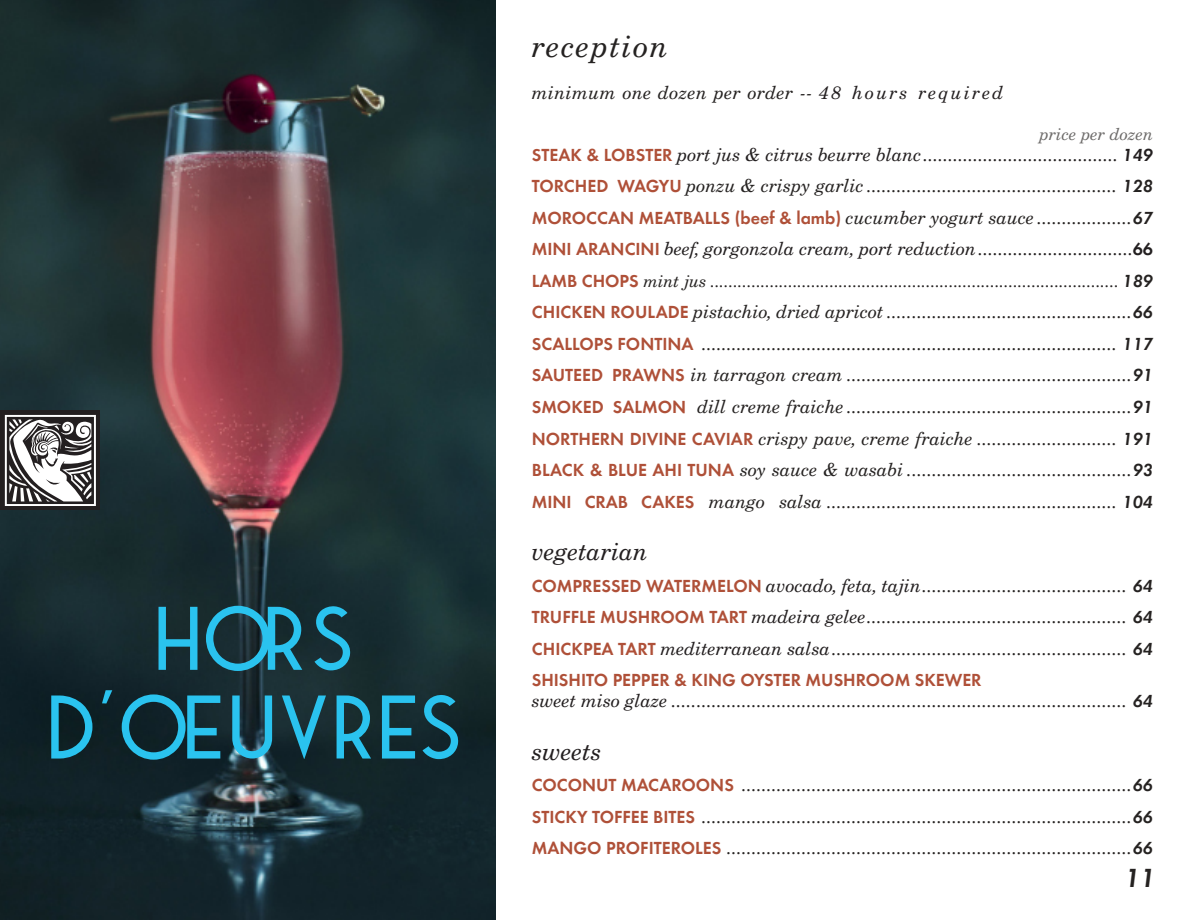
<style>
.page{position:relative;width:1190px;height:920px;background:#fff}
.page>*{position:absolute;margin:0;border:0;box-sizing:border-box;transform-origin:0 0}
.t1{font:90px/88.7px "Saveur Sans";letter-spacing:.02em;color:#2ac3ef;text-align:center}
.t2{font:italic 30px "New Century Schlbk LT Std";letter-spacing:.05em;color:#252221}
.t3{font:27px "Futura Dem Obl";color:#252221}
.t4{font:italic 24px "New Century Schlbk LT Std";color:#231f20}
.t5{font:italic 18px/31.5px "New Century Schlbk LT Std";color:#252221;text-align:justify}
.t6{font:italic 18px "New Century Schlbk LT Std";letter-spacing:.02em;color:#252221}
.t7{font:18px "Futura Dem";color:#af5038}
.t8{font:italic 16.5px "New Century Schlbk LT Std";color:#252221}
.t9{font:italic 16.5px "New Century Schlbk LT Std";color:#6d6b6a}
.s1{color:#231f20}
.s2{font-family:"Futura Dem";font-style:normal;color:#af5038}
.s3{font-style:normal;color:#231f20}
.s4{font-family:"Futura Dem Obl";font-style:normal;color:#231f20}
.s5{font-family:"Futura Dem Obl";font-style:normal}
.s6{font-family:"Futura Dem";font-style:normal;color:#231f20}
.s7{font-family:"Futura Dem";font-style:normal;font-size:18px;color:#af5038}
.s8{font-family:"Futura Dem Obl";font-style:normal;font-size:18px}
</style>
<div class="page">
<img style="left:0;top:0;width:495px;height:918px">
<svg style="left:0;top:410px;width:99px;height:99px;background:#252122"></svg>
<svg style="left:5px;top:415px;width:91px;height:91px"></svg>
<h1 class="t1" style="left:45px;top:602px;width:418px">HORS<br>D’OEUVRES</h1>
<h2 class="t2" style="left:531px;top:35px;width:138px">reception</h2>
<p class="t6" style="left:531px;top:86px;width:473px">minimum one dozen per order -- <span class="s1">48 hours required</span></p>
<p class="t9" style="left:1039px;top:128px;width:115px">price per dozen</p>
<p class="t5" style="left:531px;top:141px;width:623px"><span class="s2">STEAK &amp; LOBSTER</span> <span class="s1">port jus &amp; citrus beurre blanc</span><span class="s3">.......................................</span> <span class="s4">149<br></span><span class="s2">TORCHED WAGYU</span> ponzu &amp; crispy garlic .................................................. <span class="s5">128<br></span><span class="s2">MOROCCAN MEATBALLS (beef &amp; lamb)</span> cucumber yogurt sauce ...................<span class="s5">67<br></span><span class="s2">MINI ARANCINI</span> <span class="s1">beef, gorgonzola cream, port reduction</span><span class="s3">...............................</span><span class="s6">66</span></p>
<p class="t8" style="left:531px;top:274px;width:623px"><span class="s7">LAMB CHOPS</span> mint jus ......................................................................................... <span class="s8">189</span></p>
<p class="t5" style="left:531px;top:298px;width:623px"><span class="s2">CHICKEN ROULADE</span> pistachio, dried apricot .................................................<span class="s5">66<br></span><span class="s2">SCALLOPS FONTINA</span> ................................................................................... <span class="s5">117<br></span><span class="s2">SAUTEED PRAWNS</span> in tarragon cream .........................................................<span class="s5">91<br></span><span class="s2">SMOKED SALMON</span> dill creme fraiche .........................................................<span class="s5">91<br></span><span class="s2">NORTHERN DIVINE CAVIAR</span> crispy pave, creme fraiche ............................ <span class="s5">191<br></span><span class="s2">BLACK &amp; BLUE AHI TUNA</span> soy sauce &amp; wasabi .............................................<span class="s5">93<br></span><span class="s2">MINI CRAB CAKES</span> mango salsa .......................................................... <span class="s5">104</span></p>
<h3 class="t4" style="left:531px;top:542px;width:117px">vegetarian</h3>
<p class="t5" style="left:531px;top:571px;width:623px"><span class="s2">COMPRESSED WATERMELON</span> <span class="s1">avocado, feta, tajin</span>......................................... <span class="s5">64<br></span><span class="s2">TRUFFLE MUSHROOM TART</span> <span class="s1">madeira gelee</span>.................................................... <span class="s5">64<br></span><span class="s2">CHICKPEA TART</span> <span class="s1">mediterranean salsa</span>........................................................... <span class="s5">64</span></p>
<p class="t7" style="left:531px;top:672px;width:451px">SHISHITO PEPPER &amp; KING OYSTER MUSHROOM SKEWER</p>
<p class="t5" style="left:531px;top:687px;width:623px"><span class="s1">sweet miso glaze</span> ........................................................................................... <span class="s5">64</span></p>
<h3 class="t4" style="left:531px;top:741px;width:71px">sweets</h3>
<p class="t5" style="left:531px;top:771px;width:623px"><span class="s2">COCONUT MACAROONS</span> ..............................................................................<span class="s5">66<br></span><span class="s2">STICKY TOFFEE BITES</span> ......................................................................................<span class="s5">66<br></span><span class="s2">MANGO PROFITEROLES</span> .................................................................................<span class="s5">66</span></p>
<h3 class="t3" style="left:1124px;top:864px;width:32px">11</h3>
</div>
